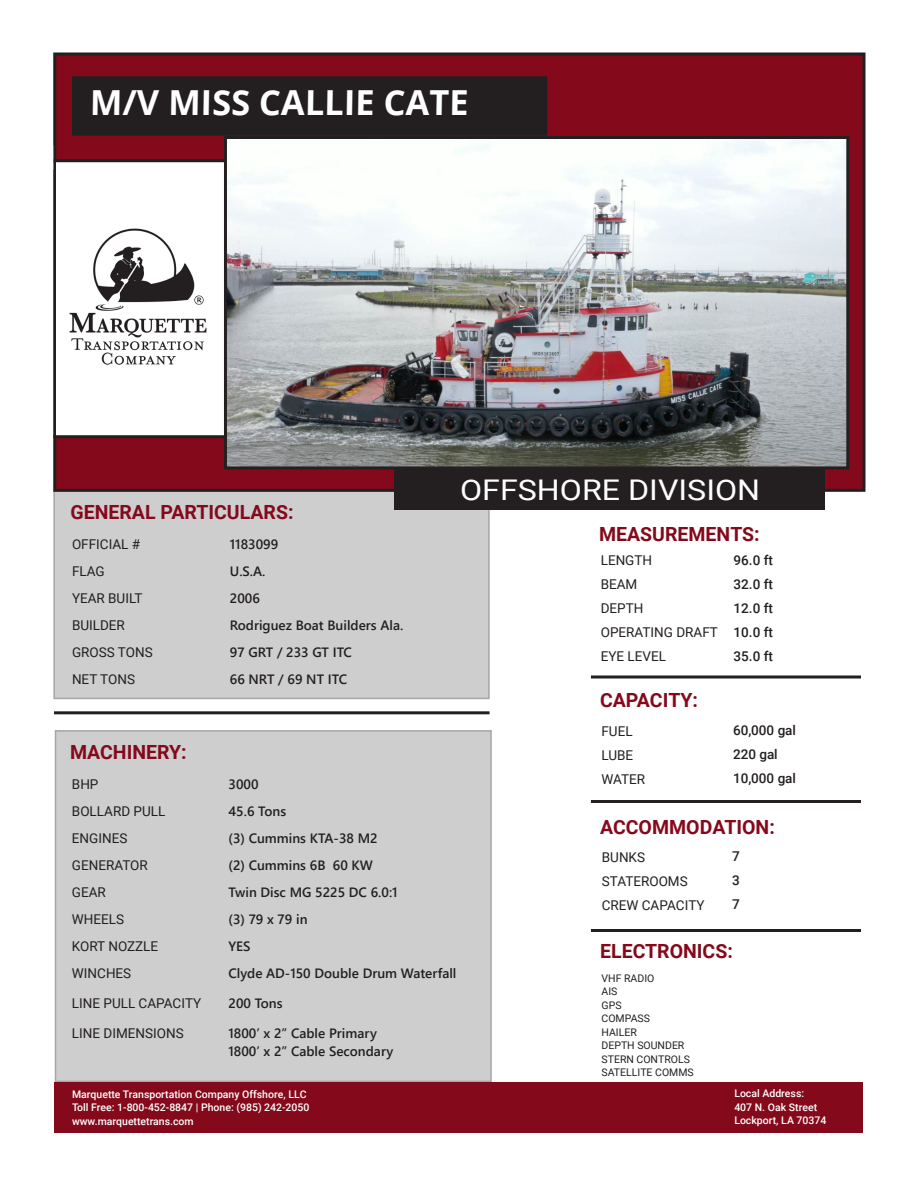
<style>
.page{position:relative;width:918px;height:1188px;background:#fff}
.page>*{position:absolute;margin:0;border:0;box-sizing:border-box;transform-origin:0 0}
.t1{font:700 34.5px "Open Sans";color:#fff}
.t2{font:28.5px "Roboto";color:#fff;scale:1.13 1}
.t3{font:700 19.5px "Roboto";color:#84091b}
.t4{font:600 13.5px/27px "Segoe UI";color:#231f20}
.t5{font:13.5px/27px "Roboto";color:#231f20}
.t6{font:500 13.5px/24px "Roboto";color:#231f20;text-align:justify}
.t7{font:500 10.5px/13.5px "Roboto";color:#fff}
.t8{font:10.5px/13.5px "Roboto";color:#231f20}
</style>
<div class="page">
<div style="left:54px;top:491px;width:435px;height:207px;background:#cecece"></div>
<div style="left:55px;top:1082px;width:808px;height:51px;background:#84091b"></div>
<div style="left:56px;top:731px;width:435px;height:350px;background:#cecece"></div>
<hr style="left:54px;top:711px;width:436px;height:3px;background:#231f20">
<hr style="left:591px;top:929px;width:270px;height:3px;background:#231f20">
<div style="left:55px;top:54px;width:809px;height:436px;background:#84091b"></div>
<div style="left:53px;top:52px;width:813px;height:440px;border:3px solid #231f20"></div>
<hr style="left:591px;top:800px;width:270px;height:3px;background:#231f20">
<hr style="left:591px;top:675px;width:270px;height:3px;background:#231f20">
<div style="left:56px;top:161px;width:178px;height:275px;background:#fff"></div>
<hr style="left:53px;top:435px;width:183px;height:3px;background:#231f20">
<hr style="left:53px;top:159px;width:181px;height:3px;background:#231f20">
<img style="left:69px;top:228px;width:138px;height:137px">
<div style="left:394px;top:469px;width:430px;height:41px;background:#231f20"></div>
<div style="left:74px;top:79px;width:471px;height:54px;background:#231f20"></div>
<div style="left:72px;top:76px;width:475px;height:60px;border:4px solid #231f20"></div>
<img style="left:228px;top:140px;width:617px;height:325px">
<h1 class="t1" style="left:90px;top:79px;width:381px">M/V MISS CALLIE CATE</h1>
<h3 class="t3" style="left:70px;top:499px;width:225px">GENERAL PARTICULARS:</h3>
<p class="t5" style="left:72px;top:531px;width:82px">OFFICIAL #<br>FLAG<br>YEAR BUILT<br>BUILDER<br>GROSS TONS<br>NET TONS</p>
<p class="t4" style="left:230px;top:530px;width:175px">1183099<br>U.S.A.<br>2006<br>Rodriguez Boat Builders Ala.<br>97 GRT / 233 GT ITC<br>66 NRT / 69 NT ITC</p>
<h2 class="t2" style="left:460px;top:470px;width:267px">OFFSHORE DIVISION</h2>
<h3 class="t3" style="left:599px;top:520px;width:162px">MEASUREMENTS:</h3>
<p class="t5" style="left:601px;top:548px;width:119px;line-height:24px">LENGTH<br>BEAM<br>DEPTH<br>OPERATING DRAFT<br>EYE LEVEL</p>
<p class="t6" style="left:734px;top:548px;width:41px">96.0 ft 32.0 ft 12.0 ft 10.0 ft 35.0 ft</p>
<h3 class="t3" style="left:600px;top:687px;width:100px">CAPACITY:</h3>
<h3 class="t3" style="left:70px;top:739px;width:118px">MACHINERY:</h3>
<p class="t5" style="left:72px;top:770px;width:95px">BHP<br>BOLLARD PULL<br>ENGINES<br>GENERATOR<br>GEAR<br>WHEELS<br>KORT NOZZLE<br>WINCHES</p>
<p class="t5" style="left:72px;top:989px;width:131px">LINE PULL CAPACITY</p>
<p class="t5" style="left:72px;top:1019px;width:113px">LINE DIMENSIONS</p>
<p class="t4" style="left:229px;top:770px;width:229px">3000<br>45.6 Tons<br>(3) Cummins KTA-38 M2<br>(2) Cummins 6B 60 KW<br>Twin Disc MG 5225 DC 6.0:1<br>(3) 79 x 79 in<br>YES<br>Clyde AD-150 Double Drum Waterfall</p>
<p class="t4" style="left:229px;top:989px;width:56px">200 Tons</p>
<p class="t4" style="left:229px;top:1023px;width:166px;line-height:18px">1800’ x 2” Cable Primary<br>1800’ x 2” Cable Secondary</p>
<p class="t5" style="left:602px;top:718px;width:45px;line-height:24px">FUEL<br>LUBE<br>WATER</p>
<p class="t6" style="left:733px;top:718px;width:65px;text-align:left">60,000 gal<br>220 gal<br>10,000 gal</p>
<h3 class="t3" style="left:600px;top:813px;width:176px">ACCOMMODATION:</h3>
<p class="t5" style="left:602px;top:845px;width:104px;line-height:24px">BUNKS<br>STATEROOMS<br>CREW CAPACITY</p>
<p class="t6" style="left:732px;top:844px;width:9px">7<br>3<br>7</p>
<h3 class="t3" style="left:600px;top:938px;width:134px">ELECTRONICS:</h3>
<p class="t8" style="left:602px;top:971px;width:94px">VHF RADIO<br>AIS<br>GPS<br>COMPASS<br>HAILER<br>DEPTH SOUNDER<br>STERN CONTROLS<br>SATELLITE COMMS</p>
<p class="t7" style="left:72px;top:1087px;width:239px">Marquette Transportation Company Offshore, LLC<br>Toll Free: 1-800-452-8847 | Phone: (985) 242-2050 www.marquettetrans.com</p>
<p class="t7" style="left:734px;top:1087px;width:94px">Local Address:<br>407 N. Oak Street<br>Lockport, LA 70374</p>
</div>
